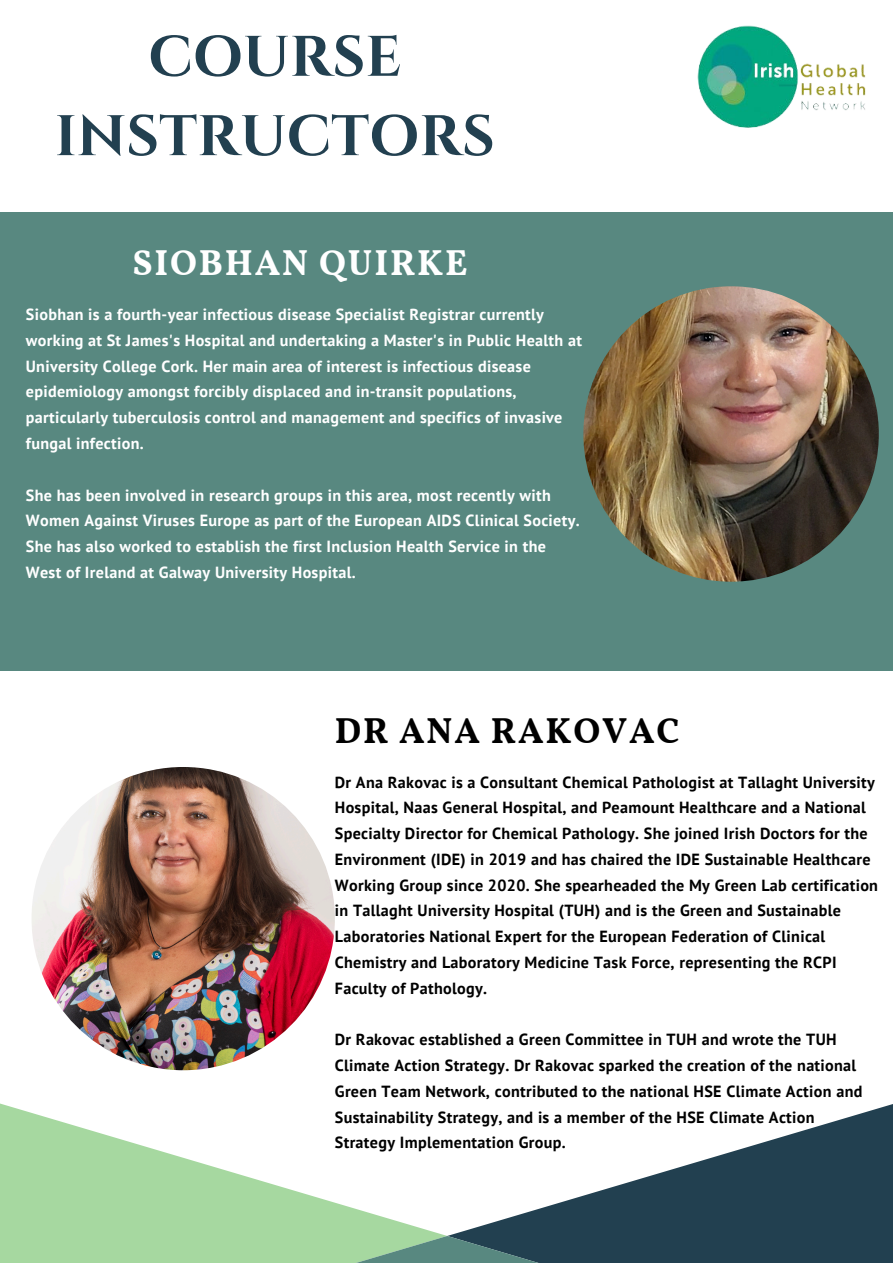
<style>
.page{position:relative;width:893px;height:1263px;background:#fff}
.page>*{position:absolute;margin:0;border:0;box-sizing:border-box;transform-origin:0 0}
.t1{font:700 57.07px/79.3px "Cinzel";color:#224050;text-align:center}
.t2{font:700 36px "Vollkorn";letter-spacing:.05em;color:#fff}
.t3{font:700 36px "Vollkorn";letter-spacing:.05em;color:#000}
.t4{font:700 16.12px/25.8px "PT Sans";letter-spacing:.02em;color:#000}
.t5{font:700 16.12px/25.8px "PT Sans";letter-spacing:.02em;color:#fff}
</style>
<div class="page">
<div style="left:0;top:213px;width:892px;height:458px;background:#588880"></div>
<svg style="left:447px;top:1104px;width:446px;height:159px;fill:#224050"></svg>
<svg style="left:0;top:1070px;width:447px;height:193px"></svg>
<svg style="left:232px;top:1236px;width:430px;height:27px;background:#628b7a"></svg>
<img style="left:32px;top:767px;width:303px;height:303px;border-radius:50%">
<img style="left:583px;top:286px;width:296px;height:296px;border-radius:50%">
<img style="left:697px;top:25px;width:169px;height:103px">
<h1 class="t1" style="left:55px;top:17px;width:441px">COURSE<br>INSTRUCTORS</h1>
<h2 class="t2" style="left:133px;top:235px;width:336px">SIOBHAN QUIRKE</h2>
<p class="t5" style="left:26px;top:301px;width:557px">Siobhan is a fourth-year infectious disease Specialist Registrar currently working at St James's Hospital and undertaking a Master's in Public Health at University College Cork. Her main area of interest is infectious disease epidemiology amongst forcibly displaced and in-transit populations, particularly tuberculosis control and management and specifics of invasive fungal infection.</p>
<p class="t5" style="left:26px;top:482px;width:555px">She has been involved in research groups in this area, most recently with Women Against Viruses Europe as part of the European AIDS Clinical Society.<br>She has also worked to establish the first Inclusion Health Service in the West of Ireland at Galway University Hospital.</p>
<h2 class="t3" style="left:335px;top:704px;width:346px">DR ANA RAKOVAC</h2>
<p class="t4" style="left:335px;top:769px;width:545px">Dr Ana Rakovac is a Consultant Chemical Pathologist at Tallaght University Hospital, Naas General Hospital, and Peamount Healthcare and a National Specialty Director for Chemical Pathology. She joined Irish Doctors for the Environment (IDE) in 2019 and has chaired the IDE Sustainable Healthcare Working Group since 2020. She spearheaded the My Green Lab certification in Tallaght University Hospital (TUH) and is the Green and Sustainable Laboratories National Expert for the European Federation of Clinical Chemistry and Laboratory Medicine Task Force, representing the RCPI Faculty of Pathology.</p>
<p class="t4" style="left:335px;top:1026px;width:529px">Dr Rakovac established a Green Committee in TUH and wrote the TUH Climate Action Strategy. Dr Rakovac sparked the creation of the national Green Team Network, contributed to the national HSE Climate Action and Sustainability Strategy, and is a member of the HSE Climate Action Strategy Implementation Group.</p>
</div>
